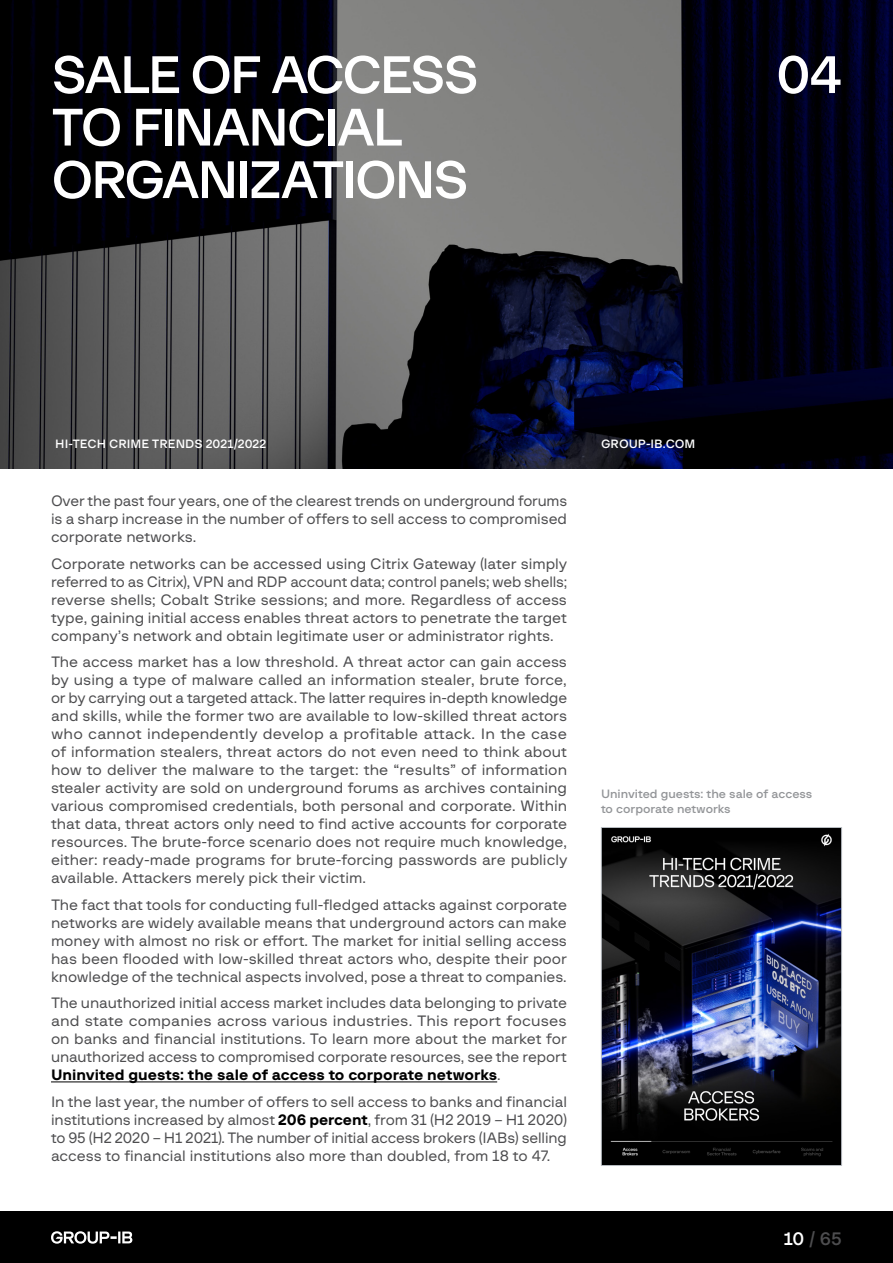
<style>
.page{position:relative;width:893px;height:1263px;background:#fff}
.page>*{position:absolute;margin:0;border:0;box-sizing:border-box;transform-origin:0 0}
.t1{font:52.5px/52.5px "G font Medium";letter-spacing:-.06em;color:#fff}
.t2{font:18px "G font Medium";color:#4d4d4f}
.t3{font:15px/18px "G font Regular";letter-spacing:-.005em;color:#4d4d4f;text-align:justify}
.t4{font:15px "G font Bold";color:#000}
.t5{font:12px/15px "G font Medium";color:#939598}
.t6{font:12px "G font Medium";color:#fff}
.s1{font-family:"G font Regular";color:#4d4d4f}
.s2{font-family:"G font Bold";color:#000}
.s3{color:#fff}
</style>
<div class="page">
<div style="left:0;top:1212px;width:893px;height:51px;background:#000"></div>
<svg style="left:51px;top:1231px;width:81px;height:13px"></svg>
<img style="left:0;top:0;width:893px;height:469px">
<hr style="left:51px;top:1081px;width:446px;height:1px;background:#000">
<img style="left:603px;top:829px;width:237px;height:335px">
<div style="left:601px;top:827px;width:241px;height:339px;border:1px solid #b8bdc2"></div>
<h1 class="t1" style="left:51px;top:49px;width:430px">SALE OF ACCESS<br>TO FINANCIAL<br>ORGANIZATIONS</h1>
<h1 class="t1" style="left:776px;top:49px;width:67px">04</h1>
<p class="t6" style="left:55px;top:437px;width:213px">HI-TECH CRIME TRENDS 2021/2022</p>
<p class="t6" style="left:601px;top:437px;width:96px">GROUP-IB.COM</p>
<p class="t3" style="left:51px;top:492px;width:518px">Over the past four years, one of the clearest trends on underground forums is a sharp increase in the number of offers to sell access to compromised corporate networks.</p>
<p class="t3" style="left:51px;top:555px;width:518px">Corporate networks can be accessed using Citrix Gateway (later simply referred to as Citrix), VPN and RDP account data; control panels; web shells; reverse shells; Cobalt Strike sessions; and more. Regardless of access type, gaining initial access enables threat actors to penetrate the target company’s network and obtain legitimate user or administrator rights.</p>
<p class="t3" style="left:51px;top:653px;width:518px">The access market has a low threshold. A threat actor can gain access by using a type of malware called an information stealer, brute force, or by carrying out a targeted attack. The latter requires in-depth knowledge and skills, while the former two are available to low-skilled threat actors who cannot independently develop a profitable attack. In the case of information stealers, threat actors do not even need to think about how to deliver the malware to the target: the “results” of information stealer activity are sold on underground forums as archives containing various compromised credentials, both personal and corporate. Within that data, threat actors only need to find active accounts for corporate resources. The brute-force scenario does not require much knowledge, either: ready-made programs for brute-forcing passwords are publicly available. Attackers merely pick their victim.</p>
<p class="t3" style="left:51px;top:896px;width:518px">The fact that tools for conducting full-fledged attacks against corporate networks are widely available means that underground actors can make money with almost no risk or effort. The market for initial selling access has been flooded with low-skilled threat actors who, despite their poor knowledge of the technical aspects involved, pose a threat to companies.</p>
<p class="t3" style="left:51px;top:994px;width:517px">The unauthorized initial access market includes data belonging to private and state companies across various industries. This report focuses on banks and financial institutions. To learn more about the market for unauthorized access to compromised corporate resources, see the report</p>
<p class="t4" style="left:51px;top:1067px;width:451px">Uninvited guests: the sale of access to corporate networks<span class="s1">.</span></p>
<p class="t3" style="left:51px;top:1093px;width:518px">In the last year, the number of offers to sell access to banks and financial institutions increased by almost <span class="s2">206 percent</span>, from 31 (H2 2019 – H1 2020) to 95 (H2 2020 – H1 2021). The number of initial access brokers (IABs) selling access to financial institutions also more than doubled, from 18 to 47.</p>
<p class="t5" style="left:601px;top:786px;width:213px">Uninvited guests: the sale of access to corporate networks</p>
<p class="t2" style="left:784px;top:1229px;width:60px"><span class="s3">10</span> / 65</p>
</div>
